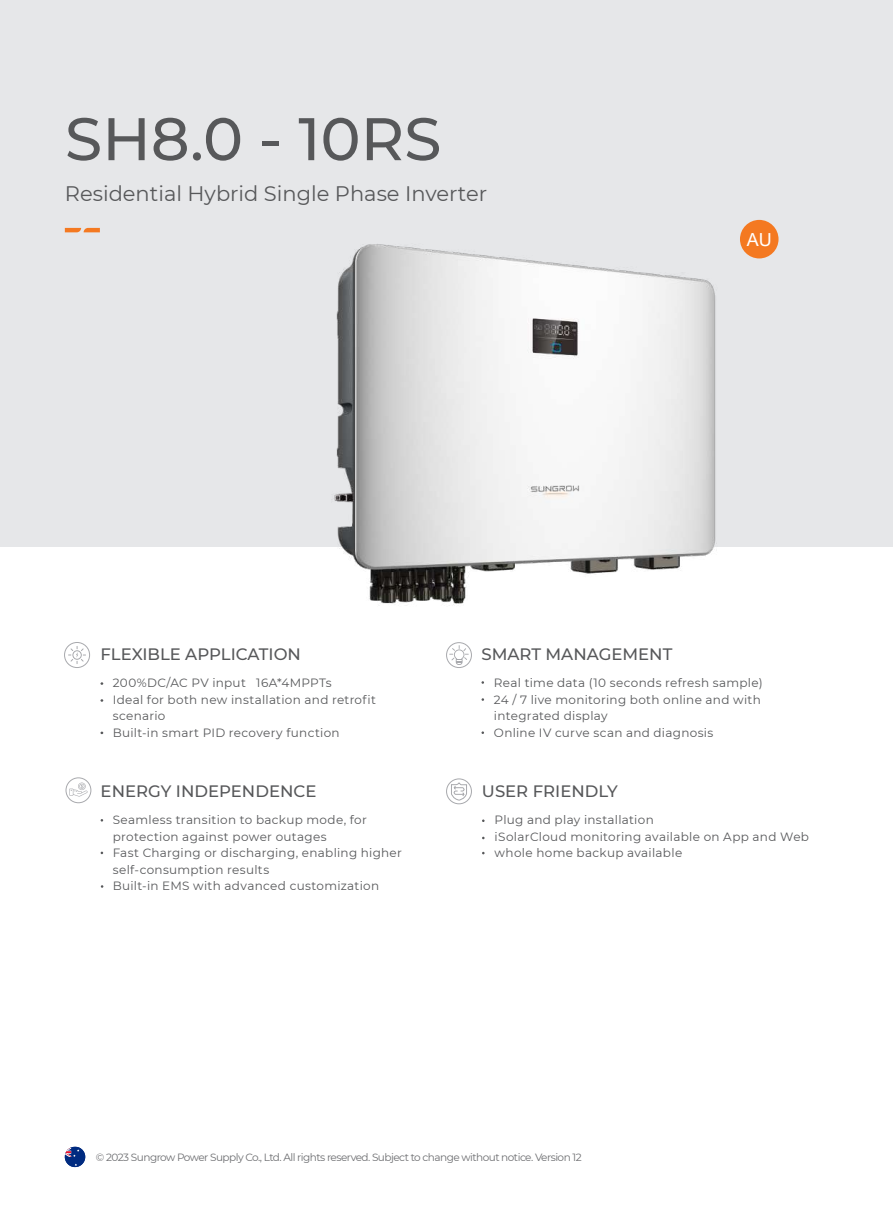
<style>
.page{position:relative;width:893px;height:1212px;background:#fff}
.page>*{position:absolute;margin:0;border:0;box-sizing:border-box;transform-origin:0 0}
.t1{font:500 60px "Montserrat";color:#57585a}
.t2{font:21px "Montserrat";color:#57585a}
.t3{font:18px "Arial";color:#fff}
.t4{font:500 16.5px "Montserrat";color:#57585a}
.t5{font:12px/16.5px "Montserrat";letter-spacing:.025em;color:#57585a}
.t6{font:10.5px "Montserrat";letter-spacing:-.05em;color:#6c6d70}
</style>
<div class="page">
<svg style="left:65px;top:1147px;width:20px;height:20px"></svg>
<div style="left:0;top:0;width:893px;height:547px;background:#e6e7e9"></div>
<svg style="left:65px;top:228px;width:35px;height:4px"></svg>
<svg style="left:68px;top:645px;width:19px;height:20px"></svg>
<div style="left:64px;top:642px;width:26px;height:26px;border:1px solid #a8a9ad;border-radius:50%"></div>
<div style="left:446px;top:642px;width:26px;height:26px;border:1px solid #a8a9ad;border-radius:50%"></div>
<svg style="left:449px;top:645px;width:20px;height:20px"></svg>
<div style="left:446px;top:778px;width:26px;height:26px;border:1px solid #a8a9ad;border-radius:50%"></div>
<svg style="left:451px;top:782px;width:16px;height:19px"></svg>
<div style="left:66px;top:777px;width:25px;height:26px;border:1px solid #a8a9ad;border-radius:50%"></div>
<svg style="left:69px;top:782px;width:19px;height:15px"></svg>
<div style="left:740px;top:220px;width:38px;height:38px;background:#f47921;border-radius:50%"></div>
<img style="left:334px;top:244px;width:383px;height:361px">
<h1 class="t1" style="left:65px;top:97px;width:378px">SH8.0 - 10RS</h1>
<h2 class="t2" style="left:65px;top:179px;width:424px">Residential Hybrid Single Phase Inverter</h2>
<h3 class="t3" style="left:747px;top:227px;width:27px">AU</h3>
<h3 class="t4" style="left:100px;top:642px;width:202px">FLEXIBLE APPLICATION</h3>
<h3 class="t4" style="left:481px;top:642px;width:192px">SMART MANAGEMENT</h3>
<p class="t5" style="left:113px;top:674px;width:265px">200%DC/AC PV input 16A*4MPPTs<br>Ideal for both new installation and retrofit scenario<br>Built-in smart PID recovery function</p>
<h3 class="t4" style="left:101px;top:780px;width:217px">ENERGY INDEPENDENCE</h3>
<p class="t5" style="left:113px;top:811px;width:291px">Seamless transition to backup mode, for protection against power outages<br>Fast Charging or discharging, enabling higher self-consumption results<br>Built-in EMS with advanced customization</p>
<p class="t5" style="left:494px;top:674px;width:270px">Real time data (10 seconds refresh sample)<br>24 / 7 live monitoring both online and with integrated display<br>Online IV curve scan and diagnosis</p>
<h3 class="t4" style="left:482px;top:780px;width:137px">USER FRIENDLY</h3>
<p class="t5" style="left:495px;top:811px;width:316px">Plug and play installation<br>iSolarCloud monitoring available on App and Web whole home backup available</p>
<p class="t6" style="left:96px;top:1149px;width:487px">© 2023 Sungrow Power Supply Co., Ltd. All rights reserved. Subject to change without notice. Version 12</p>
</div>
